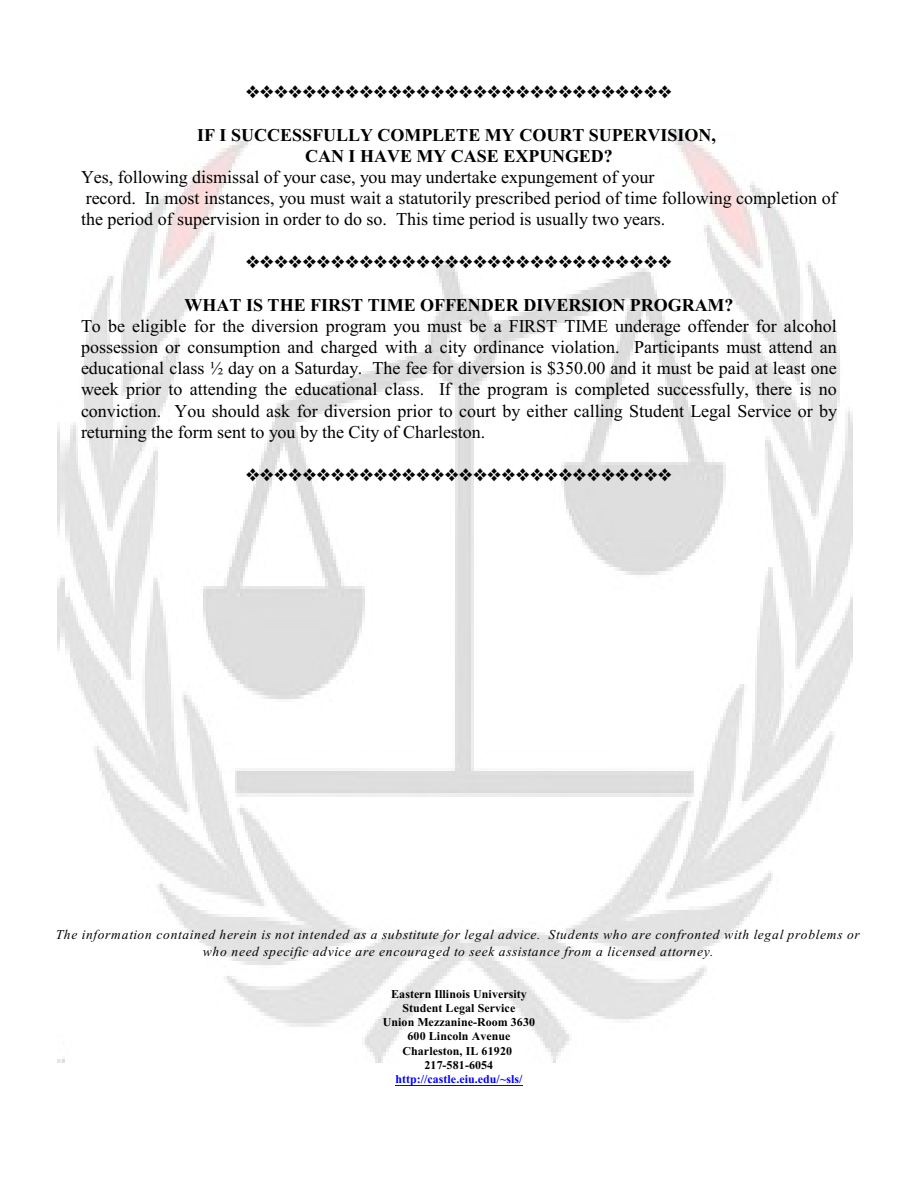
<style>
.page{position:relative;width:918px;height:1188px;background:#fff}
.page>*{position:absolute;margin:0;border:0;box-sizing:border-box;transform-origin:0 0}
.t1{font:18px/21.3px "Times New Roman";color:#000}
.t2{font:700 18px/21.3px "Times New Roman";color:#000;text-align:center}
.t3{font:italic 13.5px/17.7px "Times New Roman";letter-spacing:.05em;color:#000;text-align:center}
.t4{font:700 12px/14.2px "Times New Roman";color:#000;text-align:center}
.t5{font:700 12px "Times New Roman";color:#00f}
</style>
<div class="page">
<img style="left:57px;top:130px;width:795px;height:932px">
<hr style="left:395px;top:1085px;width:128px;height:1px;background:#00f">
<svg style="left:246px;top:256px;width:425px;height:12px"></svg>
<svg style="left:246px;top:468px;width:425px;height:13px"></svg>
<p class="t2" style="left:197px;top:126px;width:520px">IF I SUCCESSFULLY COMPLETE MY COURT SUPERVISION,<br>CAN I HAVE MY CASE EXPUNGED?</p>
<p class="t1" style="left:81px;top:168px;width:757px">Yes, following dismissal of your case, you may undertake expungement of your<br>record. In most instances, you must wait a statutorily prescribed period of time following completion of the period of supervision in order to do so. This time period is usually two years.</p>
<p class="t2" style="left:184px;top:296px;width:551px">WHAT IS THE FIRST TIME OFFENDER DIVERSION PROGRAM?</p>
<p class="t1" style="left:81px;top:317px;width:758px;text-align:justify">To be eligible for the diversion program you must be a FIRST TIME underage offender for alcohol possession or consumption and charged with a city ordinance violation. Participants must attend an educational class ½ day on a Saturday. The fee for diversion is $350.00 and it must be paid at least one week prior to attending the educational class. If the program is completed successfully, there is no conviction. You should ask for diversion prior to court by either calling Student Legal Service or by returning the form sent to you by the City of Charleston.</p>
<p class="t3" style="left:56px;top:926px;width:806px">The information contained herein is not intended as a substitute for legal advice. Students who are confronted with legal problems or who need specific advice are encouraged to seek assistance from a licensed attorney.</p>
<p class="t4" style="left:383px;top:988px;width:154px">Eastern Illinois University<br>Student Legal Service<br>Union Mezzanine-Room 3630<br>600 Lincoln Avenue<br>Charleston, IL 61920<br>217-581-6054</p>
<p class="t5" style="left:395px;top:1075px;width:129px">http://castle.eiu.edu/~sls/</p>
</div>
